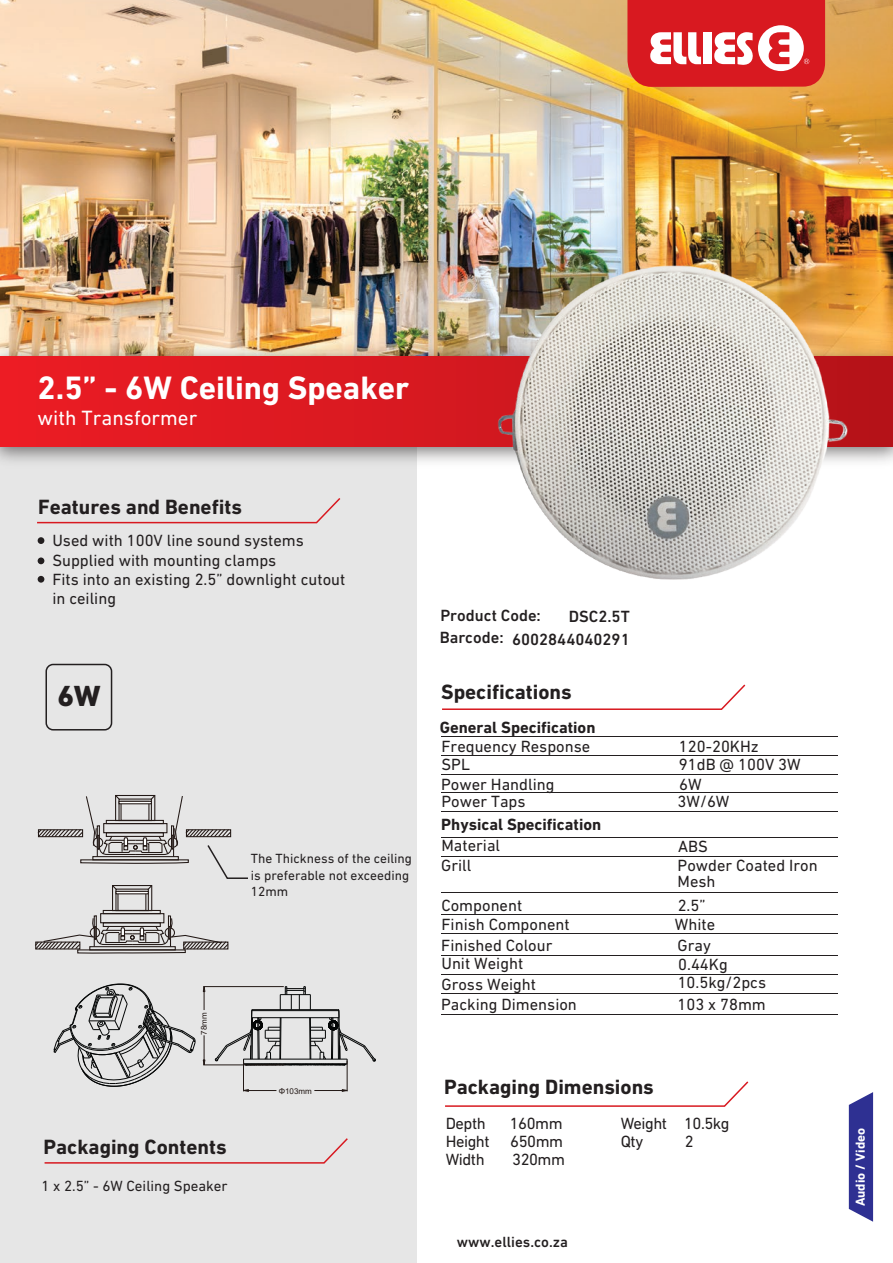
<style>
.page{position:relative;width:893px;height:1263px;background:#fff}
.page>*{position:absolute;margin:0;border:0;box-sizing:border-box;transform-origin:0 0}
.t1{font:700 33px "DIN Next LT Pro";color:#fff}
.t2{font:800 29.55px "DIN Next LT Pro";color:#231f20}
.t3{font:700 21px "DIN Next LT Pro";color:#231f20}
.t4{font:21px "DIN Next LT Pro";color:#fff}
.t5{font:16.5px/18px "DIN Next LT Pro";color:#231f20}
.t6{font:700 16.5px "DIN Next LT Pro";color:#231f20}
.t7{font:500 16.5px/22.5px "DIN Next LT Pro";color:#231f20}
.t8{font:16.5px/18px "DIN Next LT Pro";letter-spacing:-.03em;color:#231f20}
.t9{font:15px "DIN Next LT Pro";color:#231f20}
.t10{font:500 15px "DIN Next LT Pro";color:#231f20}
.t11{font:13.5px/16.2px "DIN Next LT Pro";color:#231f20}
.t12{font:700 13.2px "DIN Next LT Pro";color:#fff}
.t13{font:7.95px "Arial";color:#231916}
</style>
<div class="page">
<img style="left:0;top:0;width:893px;height:337px">
<div style="left:0;top:441px;width:416px;height:822px;background:#e6e6e6"></div>
<div style="left:38px;top:537px;width:6px;height:7px;background:#231f20;border-radius:50%"></div>
<div style="left:38px;top:557px;width:6px;height:7px;background:#231f20;border-radius:50%"></div>
<div style="left:38px;top:576px;width:6px;height:7px;background:#231f20;border-radius:50%"></div>
<svg style="left:37px;top:498px;width:304px;height:26px"></svg>
<svg style="left:445px;top:1081px;width:304px;height:26px"></svg>
<svg style="left:627px;top:0;width:198px;height:87px"></svg>
<img style="left:0;top:337px;width:893px;height:137px">
<svg style="left:0;top:357px;width:893px;height:89px;background:#de1a21"></svg>
<div style="left:45px;top:664px;width:67px;height:66px;border:2px solid #231f20;border-radius:7px"></div>
<svg style="left:44px;top:1138px;width:304px;height:26px"></svg>
<svg style="left:849px;top:1092px;width:24px;height:130px;background:#43449d"></svg>
<svg style="left:442px;top:684px;width:304px;height:26px"></svg>
<hr style="left:441px;top:736px;width:396px;height:1px;background:#231f20">
<hr style="left:441px;top:755px;width:396px;height:1px;background:#231f20">
<hr style="left:441px;top:774px;width:396px;height:1px;background:#231f20">
<hr style="left:441px;top:837px;width:396px;height:1px;background:#231f20">
<hr style="left:441px;top:856px;width:396px;height:1px;background:#231f20">
<hr style="left:441px;top:892px;width:396px;height:1px;background:#231f20">
<hr style="left:441px;top:792px;width:396px;height:1px;background:#231f20">
<hr style="left:441px;top:811px;width:396px;height:1px;background:#231f20">
<hr style="left:441px;top:914px;width:396px;height:1px;background:#231f20">
<hr style="left:441px;top:933px;width:396px;height:1px;background:#231f20">
<hr style="left:441px;top:955px;width:396px;height:1px;background:#231f20">
<hr style="left:441px;top:974px;width:396px;height:1px;background:#231f20">
<hr style="left:441px;top:993px;width:396px;height:1px;background:#231f20">
<hr style="left:441px;top:1014px;width:396px;height:1px;background:#231f20">
<div style="left:103px;top:910px;width:58px;height:4px;border:1px solid #231916"></div>
<div style="left:115px;top:888px;width:34px;height:23px;border:1px solid #231916"></div>
<div style="left:112px;top:885px;width:40px;height:26px;border:1px solid #231916"></div>
<div style="left:117px;top:891px;width:29px;height:20px;border:1px solid #231916"></div>
<div style="left:115px;top:891px;width:34px;height:3px;background:#fff;border:1px solid #231916"></div>
<svg style="left:35px;top:915px;width:194px;height:39px"></svg>
<svg style="left:53px;top:983px;width:143px;height:104px"></svg>
<hr style="left:347px;top:1060px;width:1px;height:31px;background:#231916">
<hr style="left:243px;top:1060px;width:1px;height:31px;background:#231916">
<svg style="left:314px;top:1089px;width:34px;height:3px"></svg>
<svg style="left:243px;top:1089px;width:33px;height:3px"></svg>
<hr style="left:203px;top:986px;width:81px;height:1px;background:#231916">
<hr style="left:203px;top:1064px;width:82px;height:1px;background:#231916">
<svg style="left:202px;top:986px;width:4px;height:24px"></svg>
<svg style="left:215px;top:986px;width:161px;height:80px"></svg>
<svg style="left:202px;top:1035px;width:4px;height:31px"></svg>
<svg style="left:37px;top:795px;width:211px;height:96px"></svg>
<img style="left:464px;top:245px;width:414px;height:335px">
<h1 class="t1" style="left:38px;top:369px;width:373px">2.5” - 6W Ceiling Speaker</h1>
<p class="t4" style="left:38px;top:405px;width:161px">with Transformer</p>
<p class="t3" style="left:38px;top:494px;width:205px">Features and Benefits</p>
<p class="t5" style="left:52px;top:531px;width:253px">Used with 100V line sound systems</p>
<p class="t5" style="left:52px;top:550px;width:294px;line-height:19.2px">Supplied with mounting clamps<br>Fits into an existing 2.5” downlight cutout in ceiling</p>
<h2 class="t2" style="left:57px;top:678px;width:45px">6W</h2>
<p class="t11" style="left:251px;top:850px;width:163px">The Thickness of the ceiling is preferable not exceeding<br>12mm</p>
<p class="t13" style="left:199px;top:1035px;width:24px;rotate:-90deg">78mm</p>
<p class="t7" style="left:440px;top:604px;width:103px">Product Code:<br>Barcode:</p>
<p class="t7" style="left:512px;top:605px;width:119px;text-align:right">DSC2.5T<br>6002844040291</p>
<p class="t3" style="left:441px;top:680px;width:132px">Specifications</p>
<p class="t5" style="left:441px;top:737px;width:150px">Frequency Response</p>
<p class="t5" style="left:441px;top:775px;width:115px">Power Handling<br>Power Taps</p>
<p class="t6" style="left:441px;top:815px;width:162px">Physical Specification</p>
<p class="t5" style="left:441px;top:836px;width:60px;line-height:19.6px">Material<br>Grill</p>
<p class="t5" style="left:441px;top:896px;width:82px">Component</p>
<p class="t5" style="left:441px;top:936px;width:113px">Finished Colour<br>Unit Weight</p>
<p class="t5" style="left:441px;top:974px;width:137px;line-height:20.1px">Gross Weight<br>Packing Dimension</p>
<p class="t6" style="left:440px;top:717px;width:157px">General Specification</p>
<p class="t5" style="left:679px;top:737px;width:81px">120-20KHz</p>
<p class="t5" style="left:441px;top:755px;width:30px">SPL</p>
<p class="t5" style="left:679px;top:756px;width:123px">91dB @ 100V 3W</p>
<p class="t5" style="left:678px;top:775px;width:53px">6W<br>3W/6W</p>
<p class="t5" style="left:678px;top:837px;width:142px;line-height:18.9px">ABS<br>Powder Coated Iron</p>
<p class="t5" style="left:678px;top:870px;width:39px;line-height:23.1px">Mesh<br>2.5”</p>
<p class="t5" style="left:441px;top:915px;width:130px">Finish Component</p>
<p class="t5" style="left:675px;top:915px;width:42px">White</p>
<p class="t5" style="left:677px;top:936px;width:35px">Gray</p>
<p class="t5" style="left:678px;top:955px;width:90px">0.44Kg<br>10.5kg/2pcs</p>
<p class="t5" style="left:677px;top:995px;width:90px">103 x 78mm</p>
<p class="t3" style="left:444px;top:1074px;width:211px">Packaging Dimensions</p>
<p class="t5" style="left:446px;top:1114px;width:41px">Depth</p>
<p class="t13" style="left:279px;top:1085px;width:35px">Φ103mm</p>
<p class="t5" style="left:446px;top:1114px;width:119px;text-align:justify;text-indent:64px">160mm Height 650mm Width</p>
<p class="t8" style="left:621px;top:1114px;width:110px">Weight 10.5kg<br>Qty</p>
<p class="t3" style="left:44px;top:1134px;width:185px">Packaging Contents</p>
<p class="t12" style="left:853px;top:1206px;width:80px;rotate:-90deg">Audio / Video</p>
<p class="t5" style="left:685px;top:1132px;width:10px">2</p>
<p class="t5" style="left:512px;top:1150px;width:54px">320mm</p>
<p class="t9" style="left:42px;top:1177px;width:188px">1 x 2.5” - 6W Ceiling Speaker</p>
<p class="t10" style="left:457px;top:1233px;width:113px">www.ellies.co.za</p>
</div>
